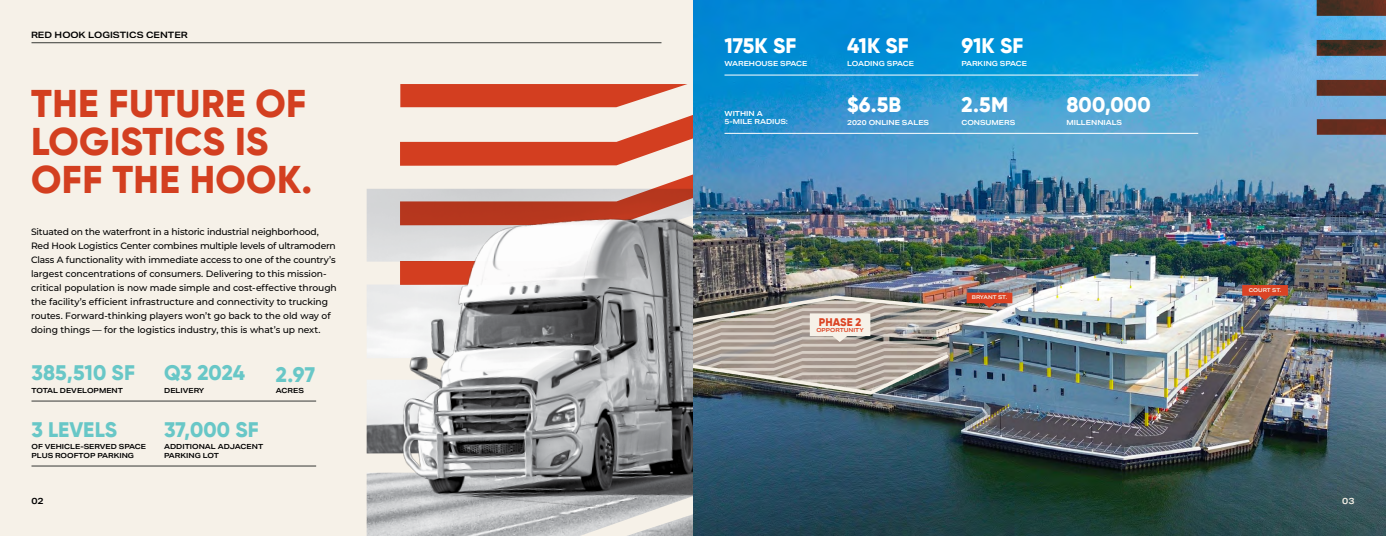
<style>
.page{position:relative;width:1386px;height:536px;background:#fff}
.page>*{position:absolute;margin:0;border:0;box-sizing:border-box;transform-origin:0 0}
.t1{font:800 38.5px/37.6px "Gilroy";letter-spacing:.01em;color:#db4324}
.t2{font:800 21px "Gilroy";letter-spacing:.005em;color:#68c7c7}
.t3{font:800 21px "Gilroy";letter-spacing:.01em;color:#fff}
.t4{font:800 11.03px "Gilroy";color:#db4324}
.t5{font:500 9.19px/14px "Montserrat";letter-spacing:-.01em;color:#000}
.t6{font:600 8.75px "Aktiv Grotesk Ex";color:#000}
.t7{font:600 8.75px "Aktiv Grotesk Ex";color:#f6f1e8}
.t8{font:600 7px/8.8px "Aktiv Grotesk Ex";color:#000}
.t9{font:600 7px/7.9px "Aktiv Grotesk Ex";color:#fff}
.t10{font:600 5.51px "Aktiv Grotesk Ex";color:#db4324}
.t11{font:600 5.25px "Aktiv Grotesk Ex";color:#f6f1e8}
</style>
<div class="page">
<div style="left:0;top:0;width:701px;height:536px;background:#f6f1e8"></div>
<hr style="left:32px;top:42px;width:630px;height:1px;background:#373936">
<img style="left:367px;top:189px;width:13px;height:347px">
<svg style="left:400px;top:119px;width:293px;height:41px"></svg>
<svg style="left:400px;top:84px;width:287px;height:23px;background:#d75438"></svg>
<img style="left:380px;top:160px;width:313px;height:376px">
<img style="left:693px;top:0;width:693px;height:536px">
<svg style="left:1242px;top:285px;width:46px;height:15px"></svg>
<svg style="left:693px;top:393px;width:306px;height:3px"></svg>
<img style="left:693px;top:292px;width:319px;height:101px">
<hr style="left:32px;top:465px;width:284px;height:1px;background:#373936">
<hr style="left:32px;top:400px;width:284px;height:1px;background:#373936">
<svg style="left:1317px;top:0;width:69px;height:151px;background:#657b90"></svg>
<hr style="left:724px;top:75px;width:474px;height:1px;background:#fff">
<hr style="left:724px;top:133px;width:474px;height:1px;background:#fff">
<p class="t6" style="left:31px;top:30px;width:158px">RED HOOK LOGISTICS CENTER</p>
<h1 class="t1" style="left:31px;top:85px;width:282px">THE FUTURE OF<br>LOGISTICS IS<br>OFF THE HOOK.</h1>
<p class="t5" style="left:31px;top:225px;width:307px">Situated on the waterfront in a historic industrial neighborhood, Red Hook Logistics Center combines multiple levels of ultramodern Class A functionality with immediate access to one of the country’s largest concentrations of consumers. Delivering to this mission&shy;critical population is now made simple and cost-effective through the facility’s efficient infrastructure and connectivity to trucking routes. Forward-thinking players won’t go back to the old way of doing things — for the logistics industry, this is what’s up next.</p>
<h2 class="t2" style="left:32px;top:359px;width:105px">385,510 SF</h2>
<p class="t8" style="left:32px;top:386px;width:93px">TOTAL DEVELOPMENT</p>
<h2 class="t2" style="left:32px;top:416px;width:87px">3 LEVELS</h2>
<p class="t8" style="left:32px;top:442px;width:116px">OF VEHICLE-SERVED SPACE<br>PLUS ROOFTOP PARKING</p>
<p class="t6" style="left:32px;top:495px;width:14px">02</p>
<h2 class="t2" style="left:164px;top:359px;width:82px">Q3 2024</h2>
<p class="t8" style="left:164px;top:386px;width:42px">DELIVERY</p>
<h2 class="t2" style="left:164px;top:416px;width:96px">37,000 SF</h2>
<p class="t8" style="left:164px;top:442px;width:100px">ADDITIONAL ADJACENT<br>PARKING LOT</p>
<h2 class="t2" style="left:276px;top:361px;width:41px">2.97</h2>
<p class="t8" style="left:276px;top:386px;width:29px">ACRES</p>
<h2 class="t3" style="left:725px;top:33px;width:73px">175K SF</h2>
<p class="t9" style="left:725px;top:59px;width:85px">WAREHOUSE SPACE</p>
<p class="t9" style="left:724px;top:110px;width:65px">WITHIN A<br>5-MILE RADIUS:</p>
<h2 class="t3" style="left:847px;top:33px;width:63px">41K SF</h2>
<p class="t9" style="left:847px;top:59px;width:68px">LOADING SPACE</p>
<h2 class="t3" style="left:847px;top:92px;width:56px">$6.5B</h2>
<p class="t9" style="left:847px;top:118px;width:84px">2020 ONLINE SALES</p>
<h2 class="t3" style="left:961px;top:33px;width:64px">91K SF</h2>
<p class="t9" style="left:961px;top:59px;width:67px">PARKING SPACE</p>
<h2 class="t3" style="left:961px;top:92px;width:48px">2.5M</h2>
<p class="t9" style="left:961px;top:118px;width:55px">CONSUMERS</p>
<h2 class="t3" style="left:1066px;top:92px;width:86px">800,000</h2>
<p class="t9" style="left:1066px;top:118px;width:57px">MILLENNIALS</p>
<p class="t4" style="left:819px;top:314px;width:44px">PHASE 2</p>
<p class="t10" style="left:816px;top:327px;width:49px">OPPORTUNITY</p>
<p class="t11" style="left:972px;top:294px;width:37px">BRYANT ST.</p>
<p class="t11" style="left:1249px;top:286px;width:34px">COURT ST.</p>
<p class="t7" style="left:1342px;top:495px;width:14px">03</p>
</div>
